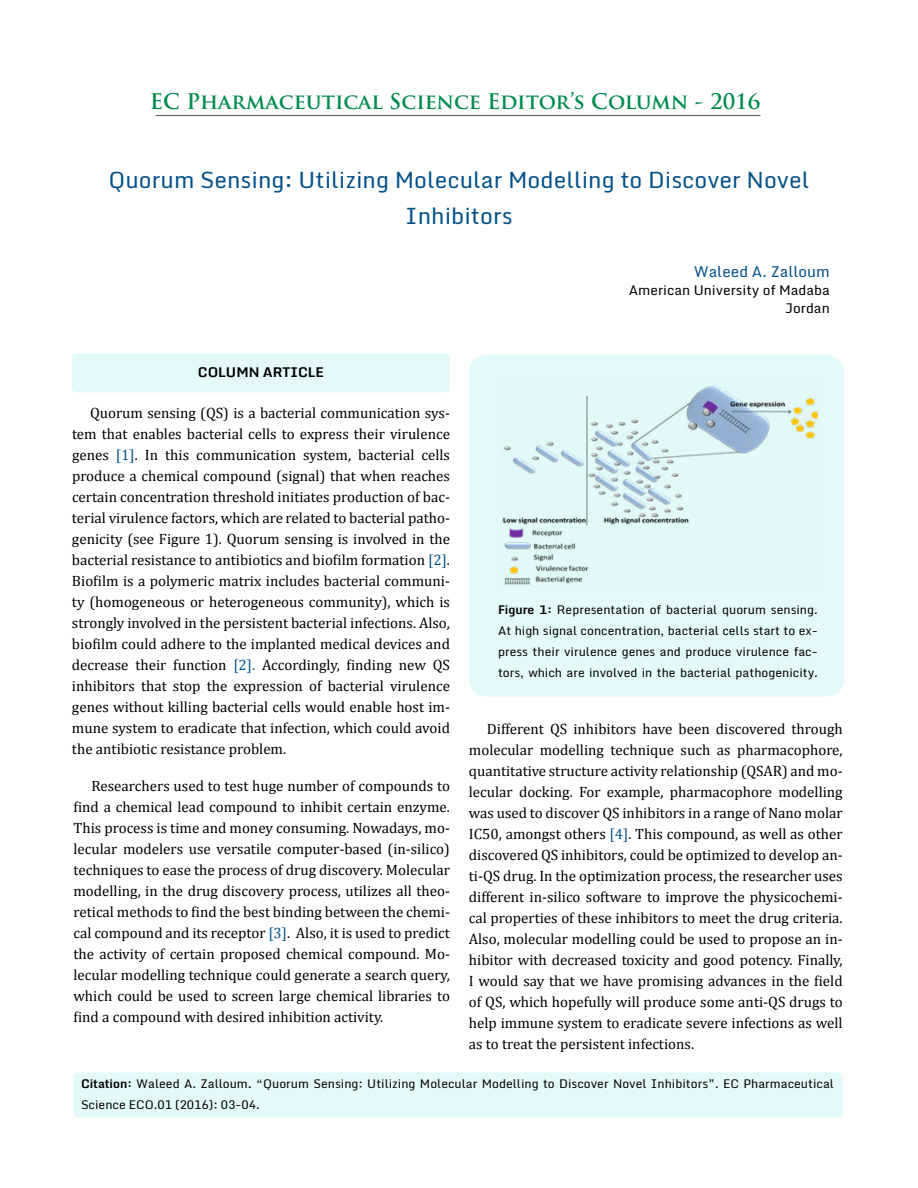
<style>
.page{position:relative;width:918px;height:1188px;background:#fff}
.page>*{position:absolute;margin:0;border:0;box-sizing:border-box;transform-origin:0 0}
.t1{font:22.5px/36px "Monda";color:#035089;text-align:center}
.t2{font:700 21px "Trajan Pro";color:#008b4d}
.t3{font:15px/21px "Cambria";color:#000;text-align:justify}
.t4{font:15px "Monda";color:#035089}
.t5{font:13.5px/18px "Monda";color:#000;text-align:right}
.t6{font:700 13.5px "Monda";color:#000}
.t7{font:12px/21px "Monda";color:#000}
.s1{color:#035089}
.s2{font-weight:700}
.s3{font-size:13.5px}
</style>
<div class="page">
<div style="left:73px;top:1072px;width:770px;height:46px;background:#e3f9fa;border-radius:4px"></div>
<div style="left:72px;top:1071px;width:772px;height:48px;border:2px solid #fff;border-radius:4px"></div>
<hr style="left:156px;top:115px;width:605px;height:1px;background:#645d5a">
<div style="left:72px;top:353px;width:378px;height:39px;background:#e3f9fa;border-radius:4px"></div>
<div style="left:469px;top:355px;width:375px;height:342px;background:#e3f9fa;border-radius:18px"></div>
<img style="left:502px;top:385px;width:316px;height:200px">
<h2 class="t2" style="left:150px;top:88px;width:612px">EC Pharmaceutical Science Editor’s Column - 2016</h2>
<h1 class="t1" style="left:109px;top:163px;width:702px">Quorum Sensing: Utilizing Molecular Modelling to Discover Novel<br>Inhibitors</h1>
<p class="t4" style="left:694px;top:262px;width:137px">Waleed A. Zalloum</p>
<p class="t5" style="left:629px;top:281px;width:203px">American University of Madaba<br>Jordan</p>
<p class="t6" style="left:198px;top:361px;width:128px">COLUMN ARTICLE</p>
<p class="t3" style="left:72px;top:402px;width:380px;text-indent:18px">Quorum sensing (QS) is a bacterial communication sys&shy;tem that enables bacterial cells to express their virulence genes <span class="s1">[1]</span>. In this communication system, bacterial cells produce a chemical compound (signal) that when reaches certain concentration threshold initiates production of bac&shy;terial virulence factors, which are related to bacterial patho&shy;genicity (see Figure 1). Quorum sensing is involved in the bacterial resistance to antibiotics and biofilm formation <span class="s1">[2]</span>.<br>Biofilm is a polymeric matrix includes bacterial communi&shy;ty (homogeneous or heterogeneous community), which is strongly involved in the persistent bacterial infections. Also, biofilm could adhere to the implanted medical devices and decrease their function <span class="s1">[2].</span> Accordingly, finding new QS inhibitors that stop the expression of bacterial virulence genes without killing bacterial cells would enable host im&shy;mune system to eradicate that infection, which could avoid the antibiotic resistance problem.</p>
<p class="t3" style="left:73px;top:776px;width:378px;text-indent:18px">Researchers used to test huge number of compounds to find a chemical lead compound to inhibit certain enzyme.<br>This process is time and money consuming. Nowadays, mo&shy;lecular modelers use versatile computer-based (in-silico) techniques to ease the process of drug discovery. Molecular modelling, in the drug discovery process, utilizes all theo&shy;retical methods to find the best binding between the chemi&shy;cal compound and its receptor <span class="s1">[3]</span>. Also, it is used to predict the activity of certain proposed chemical compound. Mo&shy;lecular modelling technique could generate a search query, which could be used to screen large chemical libraries to find a compound with desired inhibition activity.</p>
<p class="t7" style="left:498px;top:599px;width:321px;text-align:justify"><span class="s2">Figure 1:</span> Representation of bacterial quorum sensing.<br>At high signal concentration, bacterial cells start to ex&shy;press their virulence genes and produce virulence fac&shy;tors, which are involved in the bacterial pathogenicity.</p>
<p class="t3" style="left:469px;top:719px;width:375px;text-indent:18px">Different QS inhibitors have been discovered through molecular modelling technique such as pharmacophore, quantitative structure activity relationship (QSAR) and mo&shy;lecular docking. For example, pharmacophore modelling was used to discover QS inhibitors in a range of Nano molar IC50, amongst others <span class="s1">[4]</span>. This compound, as well as other discovered QS inhibitors, could be optimized to develop an&shy;ti-QS drug. In the optimization process, the researcher uses different in-silico software to improve the physicochemi&shy;cal properties of these inhibitors to meet the drug criteria.<br>Also, molecular modelling could be used to propose an in&shy;hibitor with decreased toxicity and good potency. Finally, I would say that we have promising advances in the field of QS, which hopefully will produce some anti-QS drugs to help immune system to eradicate severe infections as well as to treat the persistent infections.</p>
<p class="t7" style="left:81px;top:1074px;width:755px"><span class="s2">Citation:</span> Waleed A. Zalloum<span class="s3">.</span> “Quorum Sensing: Utilizing Molecular Modelling to Discover Novel Inhibitors”. EC Pharmaceutical<br>Science ECO.01 (2016): 03-04.</p>
</div>
